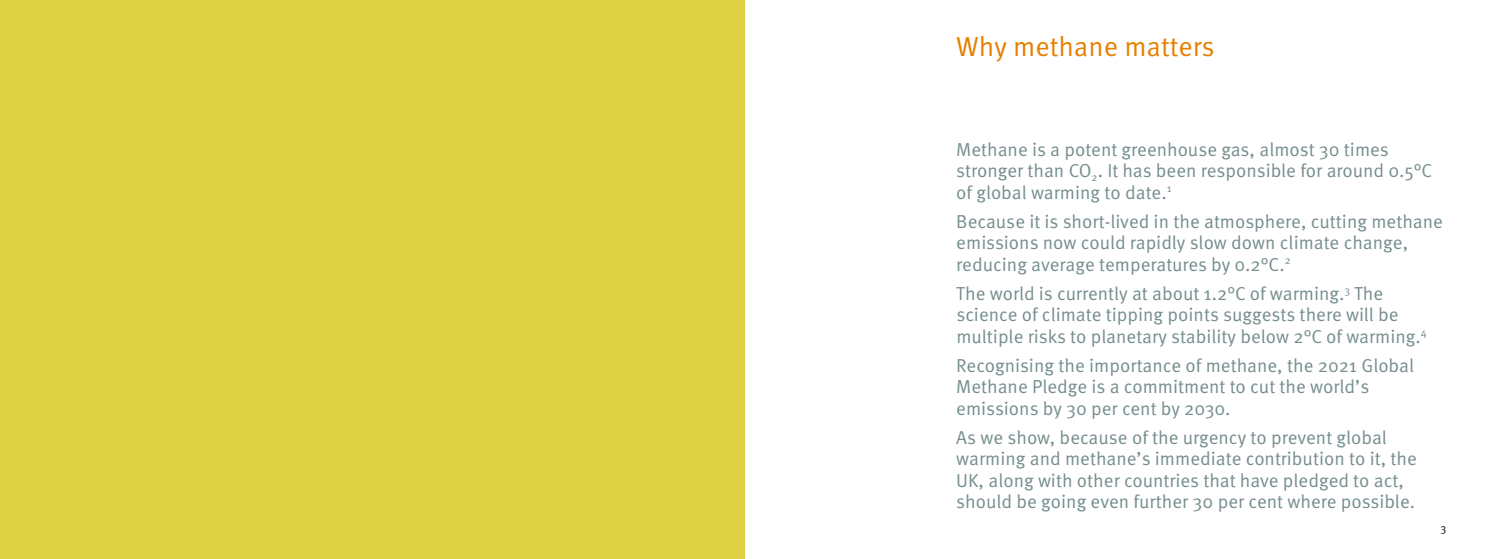
<style>
.page{position:relative;width:1489px;height:559px;background:#fff}
.page>*{position:absolute;margin:0;border:0;box-sizing:border-box;transform-origin:0 0}
.t1{font:27.5px "Meta Pro Norm";color:#e77f00}
.t2{font:18.75px/21.2px "Meta Pro Norm";color:#758d8e}
.t3{font:11.25px "Meta Pro Norm";color:#000}
</style>
<div class="page">
<div style="left:0;top:0;width:744px;height:558px;background:#ded143"></div>
<h1 class="t1" style="left:956px;top:26px;width:260px">Why methane matters</h1>
<p class="t2" style="left:956px;top:138px;width:477px">Methane is a potent greenhouse gas, almost 30 times stronger than CO<sub>2</sub>. It has been responsible for around 0.5°C of global warming to date.<sup>1</sup></p>
<p class="t2" style="left:956px;top:209px;width:488px">Because it is short-lived in the atmosphere, cutting methane emissions now could rapidly slow down climate change, reducing average temperatures by 0.2°C.<sup>2</sup></p>
<p class="t2" style="left:956px;top:281px;width:472px">The world is currently at about 1.2°C of warming.<sup>3</sup> The science of climate tipping points suggests there will be multiple risks to planetary stability below 2°C of warming.<sup>4</sup></p>
<p class="t2" style="left:956px;top:353px;width:459px">Recognising the importance of methane, the 2021 Global<br>Methane Pledge is a commitment to cut the world’s emissions by 30 per cent by 2030.</p>
<p class="t2" style="left:956px;top:425px;width:462px">As we show, because of the urgency to prevent global warming and methane’s immediate contribution to it, the UK, along with other countries that have pledged to act, should be going even further 30 per cent where possible.</p>
<p class="t3" style="left:1440px;top:519px;width:7px">3</p>
</div>
